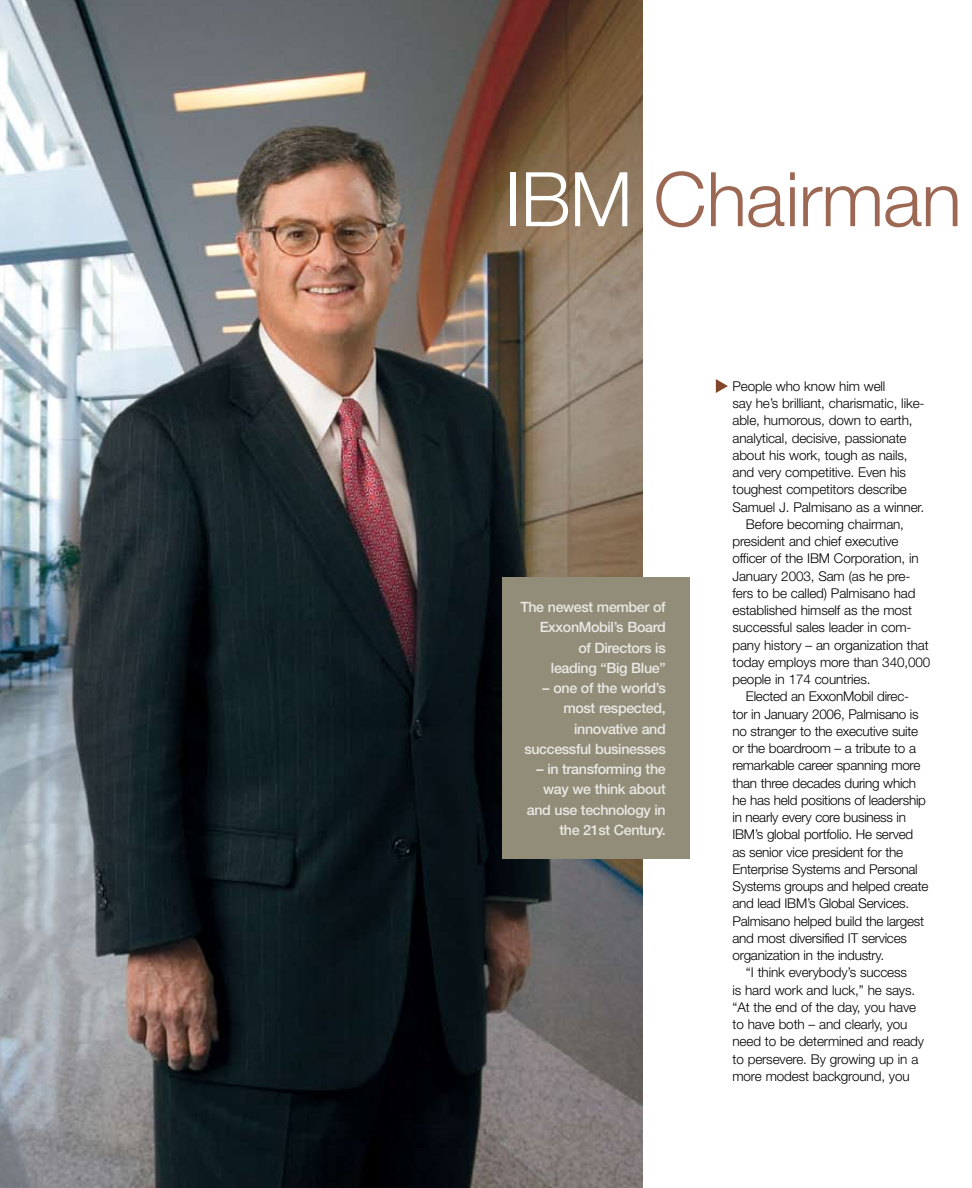
<style>
.page{position:relative;width:972px;height:1188px;background:#fff}
.page>*{position:absolute;margin:0;border:0;box-sizing:border-box;transform-origin:0 0}
.t1{font:300 75.45px "Helvetica Neue";letter-spacing:-.015em;color:#9c6854}
.t2{font:500 14.25px/20.2px "Helvetica Neue";letter-spacing:-.025em;color:#fff;text-align:right}
.t3{font:300 13.5px "Helvetica Neue";letter-spacing:-.01em;color:#000}
.s1{color:#fff}
</style>
<div class="page">
<svg style="left:716px;top:379px;width:12px;height:14px"></svg>
<img style="left:0;top:0;width:643px;height:1188px">
<div style="left:502px;top:577px;width:187px;height:282px;background:#928d79"></div>
<h1 class="t1" style="left:505px;top:153px;width:458px"><span class="s1">IBM</span> Chairman</h1>
<p class="t2" style="left:520px;top:597px;width:147px">The newest member of<br>ExxonMobil’s Board<br>of Directors is<br>leading “Big Blue”</p>
<p class="t2" style="left:524px;top:678px;width:143px">– one of the world’s most respected, innovative and successful businesses</p>
<p class="t2" style="left:527px;top:759px;width:141px">– in transforming the way we think about and use technology in the 21st Century.</p>
<p class="t3" style="left:732px;top:378px;width:154px">People who know him well</p>
<p class="t3" style="left:732px;top:395px;width:194px">say he’s brilliant, charismatic, like-</p>
<p class="t3" style="left:732px;top:412px;width:182px">able, humorous, down to earth,</p>
<p class="t3" style="left:732px;top:430px;width:176px">analytical, decisive, passionate</p>
<p class="t3" style="left:732px;top:447px;width:177px">about his work, tough as nails,</p>
<p class="t3" style="left:732px;top:464px;width:175px">and very competitive. Even his</p>
<p class="t3" style="left:732px;top:481px;width:176px">toughest competitors describe</p>
<p class="t3" style="left:732px;top:499px;width:193px">Samuel J. Palmisano as a winner.</p>
<p class="t3" style="left:746px;top:516px;width:160px">Before becoming chairman,</p>
<p class="t3" style="left:732px;top:533px;width:168px">president and chief executive</p>
<p class="t3" style="left:732px;top:550px;width:188px">officer of the IBM Corporation, in</p>
<p class="t3" style="left:732px;top:568px;width:179px">January 2003, Sam (as he pre-</p>
<p class="t3" style="left:732px;top:585px;width:185px">fers to be called) Palmisano had</p>
<p class="t3" style="left:732px;top:602px;width:181px">established himself as the most</p>
<p class="t3" style="left:732px;top:619px;width:180px">successful sales leader in com-</p>
<p class="t3" style="left:732px;top:637px;width:198px">pany history – an organization that</p>
<p class="t3" style="left:732px;top:654px;width:199px">today employs more than 340,000</p>
<p class="t3" style="left:732px;top:671px;width:140px">people in 174 countries.</p>
<p class="t3" style="left:746px;top:688px;width:165px">Elected an ExxonMobil direc-</p>
<p class="t3" style="left:732px;top:706px;width:188px">tor in January 2006, Palmisano is</p>
<p class="t3" style="left:732px;top:723px;width:187px">no stranger to the executive suite</p>
<p class="t3" style="left:732px;top:740px;width:185px">or the boardroom – a tribute to a</p>
<p class="t3" style="left:732px;top:757px;width:189px">remarkable career spanning more</p>
<p class="t3" style="left:732px;top:775px;width:185px">than three decades during which</p>
<p class="t3" style="left:732px;top:792px;width:195px">he has held positions of leadership</p>
<p class="t3" style="left:732px;top:809px;width:175px">in nearly every core business in</p>
<p class="t3" style="left:732px;top:826px;width:182px">IBM’s global portfolio. He served</p>
<p class="t3" style="left:732px;top:844px;width:172px">as senior vice president for the</p>
<p class="t3" style="left:732px;top:861px;width:187px">Enterprise Systems and Personal</p>
<p class="t3" style="left:732px;top:878px;width:197px">Systems groups and helped create</p>
<p class="t3" style="left:732px;top:895px;width:178px">and lead IBM’s Global Services.</p>
<p class="t3" style="left:732px;top:913px;width:193px">Palmisano helped build the largest</p>
<p class="t3" style="left:732px;top:930px;width:176px">and most diversified IT services</p>
<p class="t3" style="left:732px;top:947px;width:153px">organization in the industry.</p>
<p class="t3" style="left:746px;top:964px;width:163px">“I think everybody’s success</p>
<p class="t3" style="left:732px;top:982px;width:184px">is hard work and luck,” he says.</p>
<p class="t3" style="left:732px;top:999px;width:185px">“At the end of the day, you have</p>
<p class="t3" style="left:732px;top:1016px;width:177px">to have both – and clearly, you</p>
<p class="t3" style="left:732px;top:1033px;width:193px">need to be determined and ready</p>
<p class="t3" style="left:732px;top:1051px;width:187px">to persevere. By growing up in a</p>
<p class="t3" style="left:732px;top:1068px;width:179px">more modest background, you</p>
</div>
